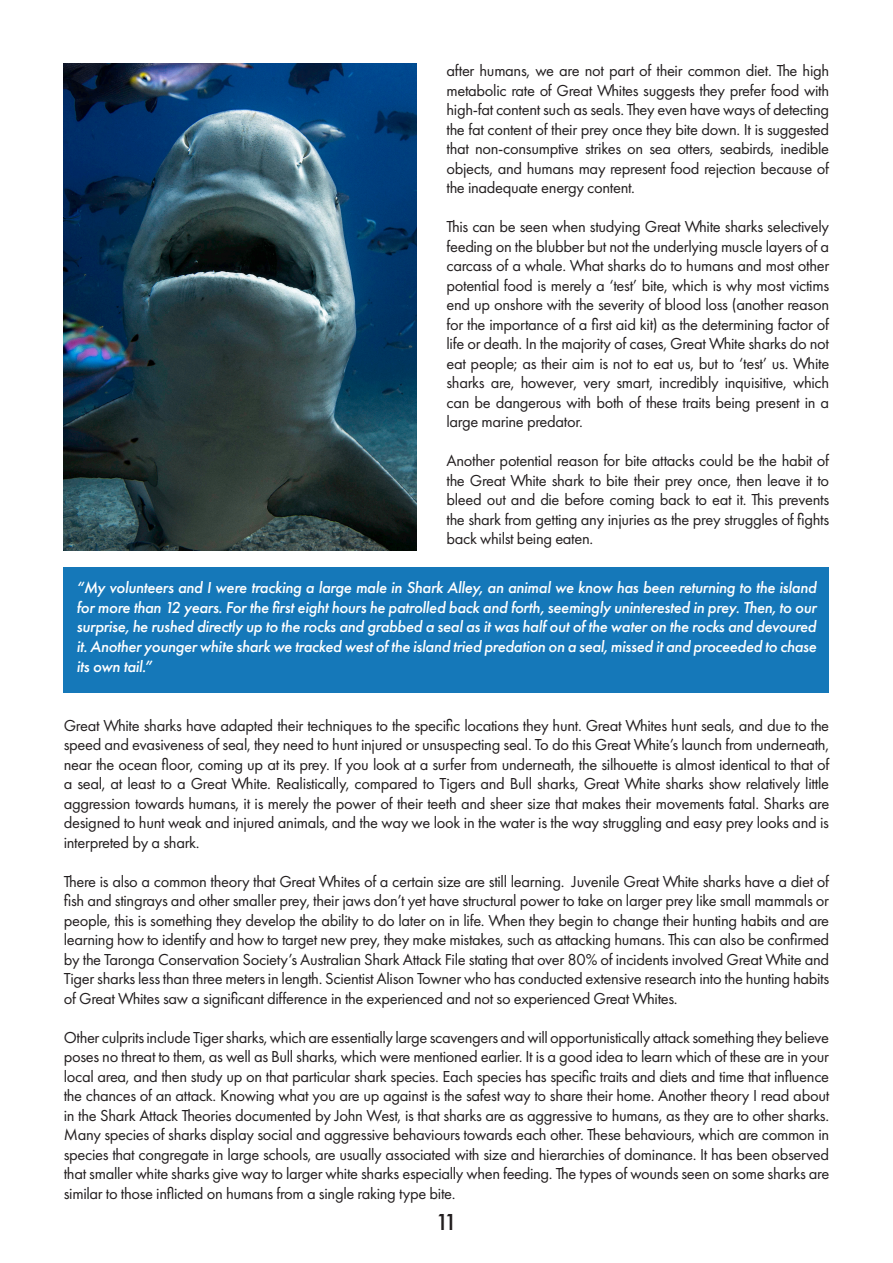
<style>
.page{position:relative;width:893px;height:1263px;background:#fff}
.page>*{position:absolute;margin:0;border:0;box-sizing:border-box;transform-origin:0 0}
.t1{font:500 24px "Futura PT";color:#231f20}
.t2{font:16.5px/19.5px "Futura PT";letter-spacing:-.02em;color:#231f20;text-align:justify}
.t3{font:italic 500 16.5px/19.8px "Futura PT";letter-spacing:-.02em;color:#fff;text-align:justify}
</style>
<div class="page">
<div style="left:64px;top:567px;width:765px;height:126px;background:#1578b9"></div>
<img style="left:64px;top:64px;width:353px;height:487px">
<p class="t2" style="left:446px;top:61px;width:384px">after humans, we are not part of their common diet. The high metabolic rate of Great Whites suggests they prefer food with high-fat content such as seals. They even have ways of detecting the fat content of their prey once they bite down. It is suggested that non-consumptive strikes on sea otters, seabirds, inedible objects, and humans may represent food rejection because of the inadequate energy content.</p>
<p class="t2" style="left:446px;top:217px;width:384px">This can be seen when studying Great White sharks selectively feeding on the blubber but not the underlying muscle layers of a carcass of a whale. What sharks do to humans and most other potential food is merely a ‘test’ bite, which is why most victims end up onshore with the severity of blood loss (another reason for the importance of a first aid kit) as the determining factor of life or death. In the majority of cases, Great White sharks do not eat people; as their aim is not to eat us, but to ‘test’ us. White sharks are, however, very smart, incredibly inquisitive, which can be dangerous with both of these traits being present in a large marine predator.</p>
<p class="t2" style="left:446px;top:451px;width:384px">Another potential reason for bite attacks could be the habit of the Great White shark to bite their prey once, then leave it to bleed out and die before coming back to eat it. This prevents the shark from getting any injuries as the prey struggles of fights back whilst being eaten.</p>
<p class="t3" style="left:77px;top:577px;width:741px">“My volunteers and I were tracking a large male in Shark Alley, an animal we know has been returning to the island for more than 12 years. For the first eight hours he patrolled back and forth, seemingly uninterested in prey. Then, to our surprise, he rushed directly up to the rocks and grabbed a seal as it was half out of the water on the rocks and devoured it. Another younger white shark we tracked west of the island tried predation on a seal, missed it and proceeded to chase its own tail.”</p>
<p class="t2" style="left:64px;top:715px;width:767px">Great White sharks have adapted their techniques to the specific locations they hunt. Great Whites hunt seals, and due to the speed and evasiveness of seal, they need to hunt injured or unsuspecting seal. To do this Great White’s launch from underneath, near the ocean floor, coming up at its prey. If you look at a surfer from underneath, the silhouette is almost identical to that of a seal, at least to a Great White. Realistically, compared to Tigers and Bull sharks, Great White sharks show relatively little aggression towards humans, it is merely the power of their teeth and sheer size that makes their movements fatal. Sharks are designed to hunt weak and injured animals, and the way we look in the water is the way struggling and easy prey looks and is interpreted by a shark.</p>
<p class="t2" style="left:64px;top:871px;width:767px">There is also a common theory that Great Whites of a certain size are still learning. Juvenile Great White sharks have a diet of fish and stingrays and other smaller prey, their jaws don’t yet have structural power to take on larger prey like small mammals or people, this is something they develop the ability to do later on in life. When they begin to change their hunting habits and are learning how to identify and how to target new prey, they make mistakes, such as attacking humans. This can also be confirmed by the Taronga Conservation Society’s Australian Shark Attack File stating that over 80% of incidents involved Great White and Tiger sharks less than three meters in length. Scientist Alison Towner who has conducted extensive research into the hunting habits of Great Whites saw a significant difference in the experienced and not so experienced Great Whites.</p>
<p class="t2" style="left:64px;top:1027px;width:767px">Other culprits include Tiger sharks, which are essentially large scavengers and will opportunistically attack something they believe poses no threat to them, as well as Bull sharks, which were mentioned earlier. It is a good idea to learn which of these are in your local area, and then study up on that particular shark species. Each species has specific traits and diets and time that influence the chances of an attack. Knowing what you are up against is the safest way to share their home. Another theory I read about in the Shark Attack Theories documented by John West, is that sharks are as aggressive to humans, as they are to other sharks.<br>Many species of sharks display social and aggressive behaviours towards each other. These behaviours, which are common in species that congregate in large schools, are usually associated with size and hierarchies of dominance. It has been observed that smaller white sharks give way to larger white sharks especially when feeding. The types of wounds seen on some sharks are similar to those inflicted on humans from a single raking type bite.</p>
<p class="t1" style="left:435px;top:1208px;width:24px">11</p>
</div>
